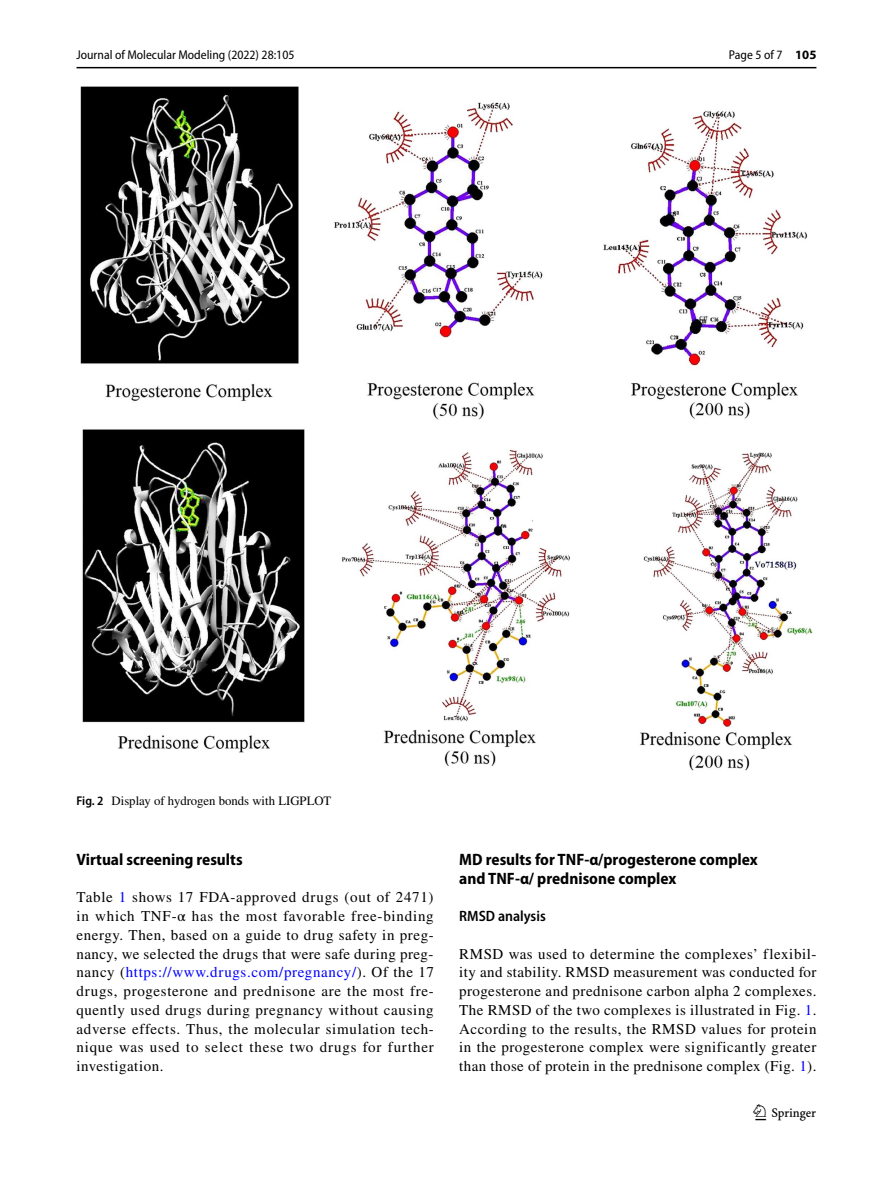
<style>
.page{position:relative;width:893px;height:1187px;background:#fff}
.page>*{position:absolute;margin:0;border:0;box-sizing:border-box;transform-origin:0 0}
.t1{font:22.5px "Springnew Regular 3";color:#000}
.t2{font:700 semi-condensed 16.5px/18.8px "Myriad Pro";color:#000}
.t3{font:15px/18.8px "STIX";letter-spacing:.035em;color:#000;text-align:justify}
.t4{font:600 semi-condensed 15px "Myriad Pro";color:#000}
.t5{font:semi-condensed 12.75px "Myriad Pro";color:#000}
.t6{font:12.75px "STIX";color:#000}
.s1{font-weight:700;font-stretch:normal}
.s2{font-family:"Myriad Pro";font-weight:600;font-stretch:semi-condensed}
.s3{color:#00f}
</style>
<div class="page">
<hr style="left:77px;top:67px;width:739px;height:1px;background:#000">
<img style="left:81px;top:87px;width:731px;height:683px">
<p class="t5" style="left:77px;top:48px;width:219px">Journal of Molecular Modeling (2022) 28:105</p>
<p class="t5" style="left:729px;top:48px;width:89px">Page 5 of 7 <span class="s1">105</span></p>
<p class="t6" style="left:77px;top:792px;width:256px"><span class="s2">Fig. 2</span> Display of hydrogen bonds with LIGPLOT</p>
<p class="t2" style="left:77px;top:850px;width:168px">Virtual screening results</p>
<p class="t3" style="left:77px;top:888px;width:359px">Table <span class="s3">1</span> shows 17 FDA-approved drugs (out of 2471) in which TNF-α has the most favorable free-binding energy. Then, based on a guide to drug safety in preg&shy;nancy, we selected the drugs that were safe during preg&shy;nancy (<span class="s3">https://www.drugs.com/pregnancy/</span>). Of the 17 drugs, progesterone and prednisone are the most fre&shy;quently used drugs during pregnancy without causing adverse effects. Thus, the molecular simulation tech&shy;nique was used to select these two drugs for further investigation.</p>
<p class="t2" style="left:459px;top:850px;width:300px">MD results for TNF‑α/progesterone complex and TNF‑α/ prednisone complex</p>
<p class="t4" style="left:459px;top:907px;width:88px">RMSD analysis</p>
<p class="t3" style="left:459px;top:945px;width:359px">RMSD was used to determine the complexes’ flexibil&shy;ity and stability. RMSD measurement was conducted for progesterone and prednisone carbon alpha 2 complexes.<br>The RMSD of the two complexes is illustrated in Fig. <span class="s3">1</span>.<br>According to the results, the RMSD values for protein in the progesterone complex were significantly greater than those of protein in the prednisone complex (Fig. <span class="s3">1</span>).</p>
<h1 class="t1" style="left:755px;top:1104px;width:62px">1 3</h1>
</div>
